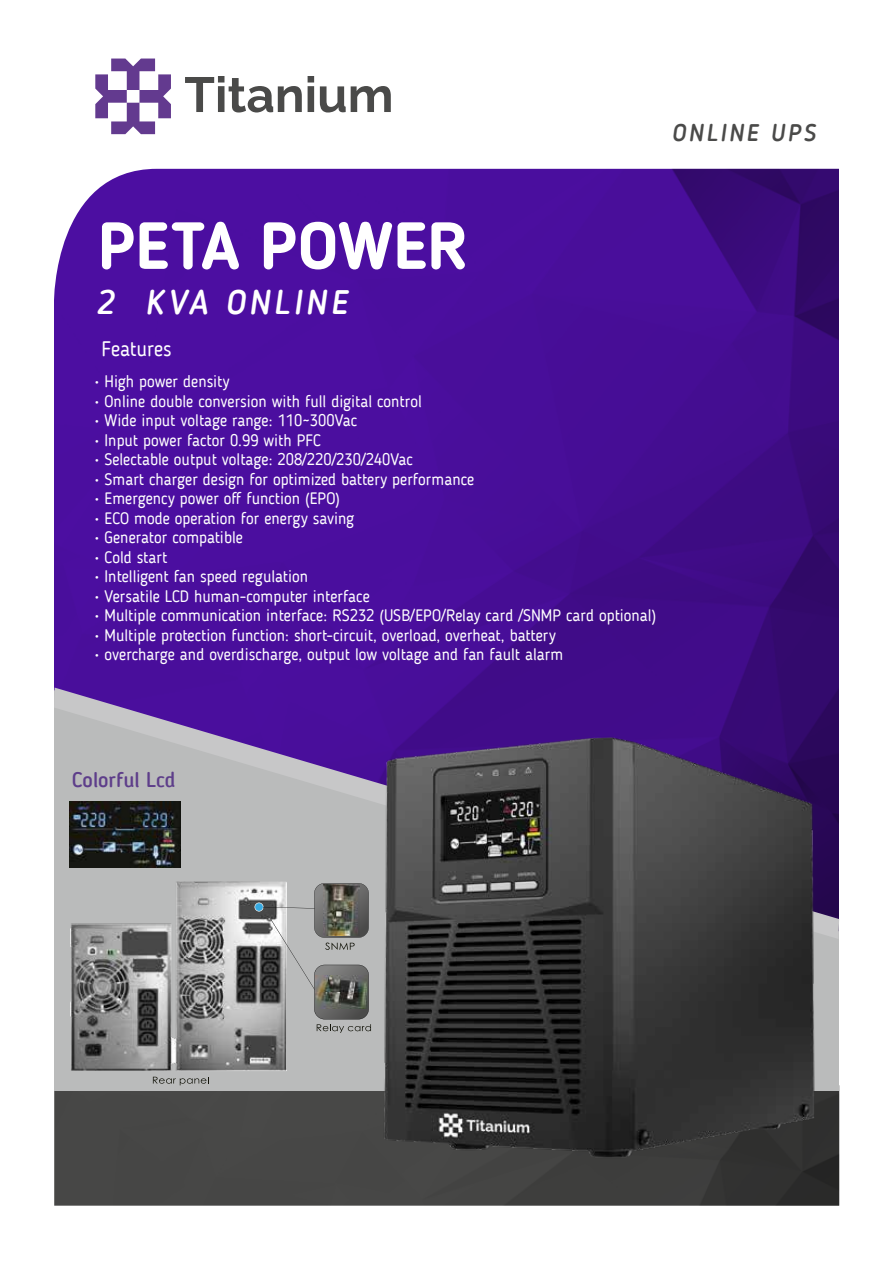
<style>
.page{position:relative;width:893px;height:1263px;background:#fff}
.page>*{position:absolute;margin:0;border:0;box-sizing:border-box;transform-origin:0 0}
.t1{font:700 66px "Blogger Sans";color:#fff}
.t2{font:italic 500 33.9px "Blogger Sans";letter-spacing:.11em;color:#fff}
.t3{font:italic 500 24px "Blogger Sans";letter-spacing:.11em;color:#4a4a49}
.t4{font:500 21px "Blogger Sans";color:#5e3e8a}
.t5{font:21px "Blogger Sans";letter-spacing:-.005em;color:#fff}
.t6{font:16.5px "Blogger Sans";color:#fff}
</style>
<div class="page">
<img style="left:55px;top:1091px;width:784px;height:115px">
<div style="left:54px;top:604px;width:785px;height:487px;background:#babbbb"></div>
<img style="left:54px;top:169px;width:785px;height:518px">
<svg style="left:54px;top:687px;width:785px;height:251px"></svg>
<svg style="left:185px;top:76px;width:117px;height:37px"></svg>
<svg style="left:308px;top:76px;width:6px;height:36px"></svg>
<svg style="left:320px;top:86px;width:71px;height:27px"></svg>
<svg style="left:95px;top:59px;width:76px;height:75px"></svg>
<img style="left:364px;top:726px;width:467px;height:443px">
<img style="left:70px;top:801px;width:111px;height:66px">
<img style="left:70px;top:881px;width:217px;height:190px">
<svg style="left:153px;top:1076px;width:56px;height:9px"></svg>
<svg style="left:254px;top:883px;width:117px;height:150px"></svg>
<img style="left:324px;top:885px;width:36px;height:51px">
<img style="left:315px;top:975px;width:53px;height:34px">
<h3 class="t3" style="left:672px;top:121px;width:145px">ONLINE UPS</h3>
<h1 class="t1" style="left:98px;top:214px;width:372px">PETA POWER</h1>
<h2 class="t2" style="left:96px;top:285px;width:253px">2 KVA ONLINE</h2>
<p class="t5" style="left:101px;top:339px;width:72px">Features</p>
<p class="t6" style="left:95px;top:373px;width:137px">• High power density</p>
<p class="t6" style="left:95px;top:393px;width:329px">• Online double conversion with full digital control</p>
<p class="t6" style="left:95px;top:412px;width:264px">• Wide input voltage range: 110~300Vac</p>
<p class="t6" style="left:95px;top:432px;width:228px">• Input power factor 0.99 with PFC</p>
<p class="t6" style="left:95px;top:451px;width:320px">• Selectable output voltage: 208/220/230/240Vac</p>
<p class="t6" style="left:95px;top:471px;width:381px">• Smart charger design for optimized battery performance</p>
<p class="t6" style="left:95px;top:490px;width:247px">• Emergency power off function (EPO)</p>
<p class="t6" style="left:95px;top:510px;width:261px">• ECO mode operation for energy saving</p>
<p class="t6" style="left:95px;top:529px;width:150px">• Generator compatible</p>
<p class="t6" style="left:95px;top:549px;width:74px">• Cold start</p>
<p class="t6" style="left:95px;top:568px;width:215px">• Intelligent fan speed regulation</p>
<p class="t6" style="left:95px;top:588px;width:277px">• Versatile LCD human-computer interface</p>
<p class="t6" style="left:95px;top:607px;width:563px">• Multiple communication interface: RS232 (USB/EPO/Relay card /SNMP card optional)</p>
<p class="t6" style="left:95px;top:627px;width:463px">• Multiple protection function: short-circuit, overload, overheat, battery</p>
<p class="t6" style="left:95px;top:646px;width:470px">• overcharge and overdischarge, output low voltage and fan fault alarm</p>
<p class="t4" style="left:72px;top:769px;width:105px">Colorful Lcd</p>
</div>
